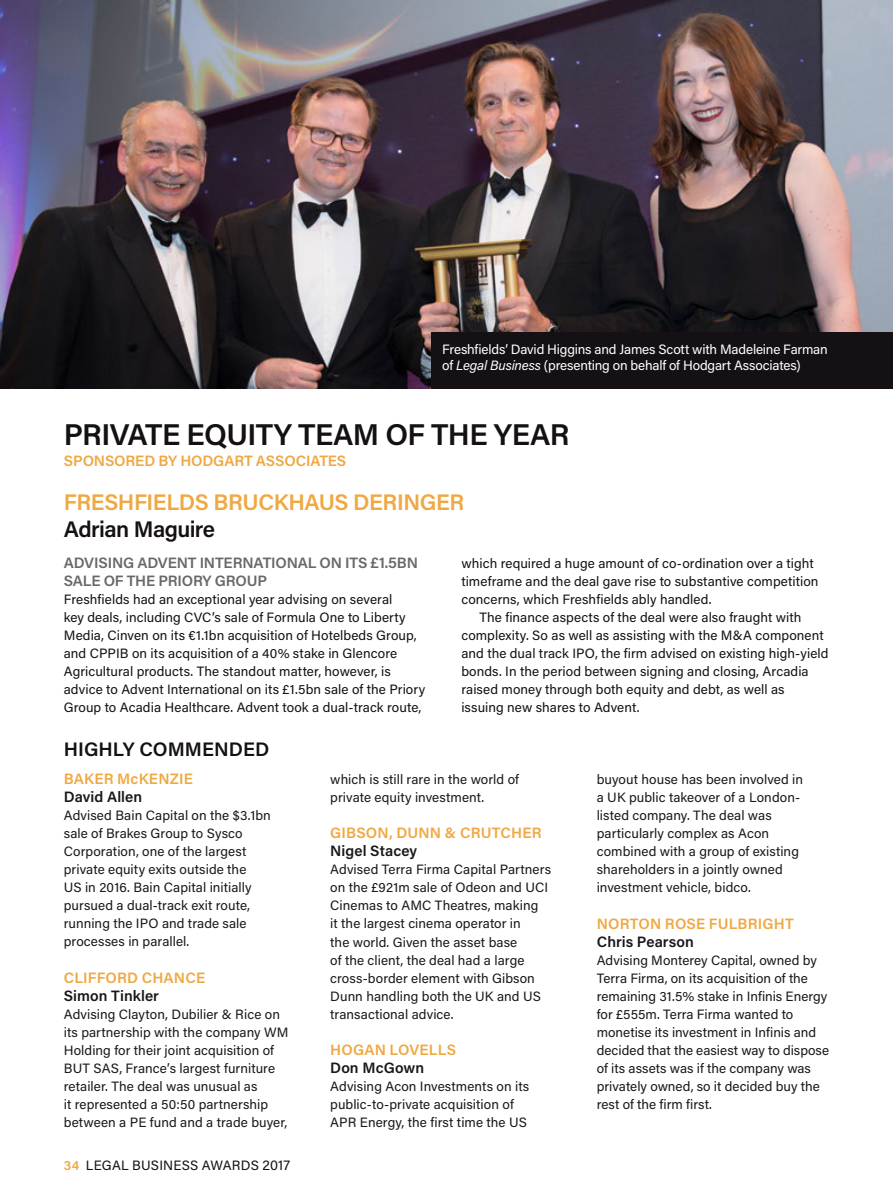
<style>
.page{position:relative;width:893px;height:1200px;background:#fff}
.page>*{position:absolute;margin:0;border:0;box-sizing:border-box;transform-origin:0 0}
.t1{font:600 30px "Acumin Pro";letter-spacing:-.02em;color:#151013}
.t2{font:600 22.5px "Acumin Pro";letter-spacing:-.02em;color:#efa842}
.t3{font:600 22.5px "Acumin Pro";color:#151013}
.t4{font:600 19.5px "Acumin Pro";color:#151013}
.t5{font:600 15px "Acumin Pro";letter-spacing:.01em;color:#efa842}
.t6{font:600 15px/18px "Acumin Pro";letter-spacing:-.01em;color:#6a6867}
.t7{font:600 15px "Acumin Pro";letter-spacing:.01em;color:#1a171c}
.t8{font:600 15px "Acumin Pro";letter-spacing:-.01em;color:#efa842}
.t9{font:13.5px/18px "Acumin Pro";letter-spacing:.005em;color:#1a171c}
.t10{font:13.5px/18px "Acumin Pro";letter-spacing:.005em;color:#151013}
.t11{font:13.5px/16.2px "Acumin Pro";letter-spacing:-.01em;color:#fff}
.s1{font-style:italic}
.s2{font-weight:600;color:#efa842}
</style>
<div class="page">
<img style="left:0;top:0;width:892px;height:388px">
<div style="left:432px;top:332px;width:461px;height:56px;background:#151013"></div>
<hr style="left:892px;top:0;width:1px;height:1199px;background:#fff">
<hr style="left:892px;top:524px;width:1px;height:149px;background:#035d71">
<p class="t11" style="left:442px;top:340px;width:387px">Freshfields’ David Higgins and James Scott with Madeleine Farman of <span class="s1">Legal Business</span> (presenting on behalf of Hodgart Associates)</p>
<h1 class="t1" style="left:64px;top:414px;width:507px">PRIVATE EQUITY TEAM OF THE YEAR</h1>
<p class="t8" style="left:64px;top:450px;width:284px">SPONSORED BY HODGART ASSOCIATES</p>
<h2 class="t2" style="left:64px;top:486px;width:402px">FRESHFIELDS BRUCKHAUS DERINGER</h2>
<h2 class="t3" style="left:64px;top:513px;width:153px">Adrian Maguire</h2>
<p class="t6" style="left:64px;top:553px;width:356px">ADVISING ADVENT INTERNATIONAL ON ITS £1.5BN<br>SALE OF THE PRIORY GROUP</p>
<p class="t10" style="left:64px;top:590px;width:363px">Freshfields had an exceptional year advising on several<br>key deals, including CVC’s sale of Formula One to Liberty Media, Cinven on its €1.1bn acquisition of Hotelbeds Group, and CPPIB on its acquisition of a 40% stake in Glencore Agricultural products. The standout matter, however, is advice to Advent International on its £1.5bn sale of the Priory Group to Acadia Healthcare. Advent took a dual-track route,</p>
<h3 class="t4" style="left:64px;top:735px;width:207px">HIGHLY COMMENDED</h3>
<p class="t10" style="left:461px;top:553px;width:359px">which required a huge amount of co-ordination over a tight timeframe and the deal gave rise to substantive competition concerns, which Freshfields ably handled.</p>
<p class="t10" style="left:461px;top:607px;width:369px;text-indent:18px">The finance aspects of the deal were also fraught with complexity. So as well as assisting with the M&amp;A component and the dual track IPO, the firm advised on existing high-yield bonds. In the period between signing and closing, Arcadia raised money through both equity and debt, as well as issuing new shares to Advent.</p>
<p class="t5" style="left:64px;top:768px;width:131px">BAKER McKENZIE</p>
<p class="t7" style="left:64px;top:786px;width:80px">David Allen</p>
<p class="t9" style="left:64px;top:806px;width:209px">Advised Bain Capital on the $3.1bn sale of Brakes Group to Sysco<br>Corporation, one of the largest private equity exits outside the<br>US in 2016. Bain Capital initially pursued a dual-track exit route, running the IPO and trade sale processes in parallel.</p>
<p class="t5" style="left:64px;top:966px;width:143px">CLIFFORD CHANCE</p>
<p class="t7" style="left:64px;top:984px;width:97px">Simon Tinkler</p>
<p class="t9" style="left:64px;top:1004px;width:226px">Advising Clayton, Dubilier &amp; Rice on its partnership with the company WM Holding for their joint acquisition of BUT SAS, France’s largest furniture retailer. The deal was unusual as<br>it represented a 50:50 partnership between a PE fund and a trade buyer,</p>
<p class="t10" style="left:64px;top:1154px;width:228px"><span class="s2">34</span> LEGAL BUSINESS AWARDS 2017</p>
<p class="t9" style="left:330px;top:769px;width:190px">which is still rare in the world of private equity investment.</p>
<p class="t5" style="left:330px;top:822px;width:213px">GIBSON, DUNN &amp; CRUTCHER</p>
<p class="t7" style="left:330px;top:840px;width:88px">Nigel Stacey</p>
<p class="t9" style="left:330px;top:860px;width:222px">Advised Terra Firma Capital Partners on the £921m sale of Odeon and UCI<br>Cinemas to AMC Theatres, making<br>it the largest cinema operator in<br>the world. Given the asset base<br>of the client, the deal had a large cross-border element with Gibson<br>Dunn handling both the UK and US transactional advice.</p>
<p class="t5" style="left:330px;top:1038px;width:127px">HOGAN LOVELLS</p>
<p class="t7" style="left:330px;top:1056px;width:95px">Don McGown</p>
<p class="t9" style="left:330px;top:1076px;width:200px">Advising Acon Investments on its public-to-private acquisition of<br>APR Energy, the first time the US</p>
<p class="t9" style="left:597px;top:770px;width:208px">buyout house has been involved in a UK public takeover of a London&shy;listed company. The deal was particularly complex as Acon combined with a group of existing shareholders in a jointly owned investment vehicle, bidco.</p>
<p class="t5" style="left:597px;top:912px;width:198px">NORTON ROSE FULBRIGHT</p>
<p class="t7" style="left:597px;top:930px;width:99px">Chris Pearson</p>
<p class="t9" style="left:597px;top:950px;width:234px">Advising Monterey Capital, owned by Terra Firma, on its acquisition of the remaining 31.5% stake in Infinis Energy for £555m. Terra Firma wanted to monetise its investment in Infinis and decided that the easiest way to dispose of its assets was if the company was privately owned, so it decided buy the rest of the firm first.</p>
</div>
